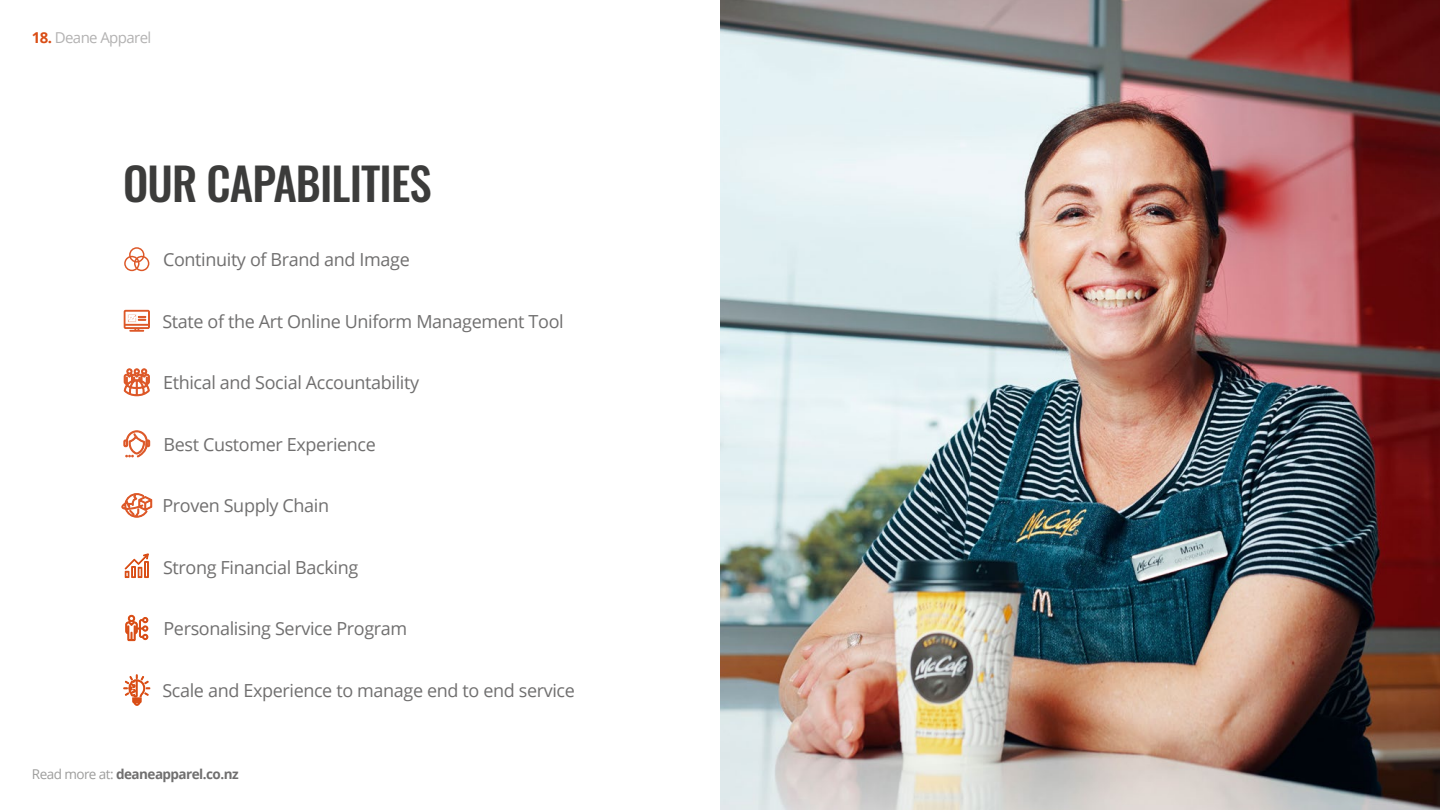
<style>
.page{position:relative;width:1440px;height:810px;background:#fff}
.page>*{position:absolute;margin:0;border:0;box-sizing:border-box;transform-origin:0 0}
.t1{font:500 45px "Oswald";letter-spacing:-.02em;color:#3c3c3b}
.t2{font:18px "Open Sans";letter-spacing:-.02em;color:#706f6f}
.t3{font:15px "Open Sans";letter-spacing:-.04em;color:#b3b2b2}
.t4{font:700 13.5px "Open Sans";letter-spacing:-.04em;color:#706f6f}
.s1{font-weight:700;color:#d94d15}
.s2{font-weight:400;color:#9d9d9c}
</style>
<div class="page">
<img style="left:720px;top:0;width:720px;height:810px">
<svg style="left:124px;top:247px;width:25px;height:24px"></svg>
<svg style="left:124px;top:310px;width:26px;height:21px"></svg>
<div style="left:125px;top:324px;width:24px;height:2px;border:1px solid #dd5828"></div>
<svg style="left:124px;top:369px;width:26px;height:27px"></svg>
<svg style="left:124px;top:430px;width:26px;height:27px"></svg>
<svg style="left:122px;top:493px;width:30px;height:25px"></svg>
<svg style="left:124px;top:553px;width:25px;height:25px"></svg>
<svg style="left:126px;top:615px;width:22px;height:26px"></svg>
<svg style="left:124px;top:675px;width:26px;height:31px"></svg>
<p class="t3" style="left:32px;top:28px;width:121px"><span class="s1">18.</span> Deane Apparel</p>
<h1 class="t1" style="left:123px;top:160px;width:310px">OUR CAPABILITIES</h1>
<p class="t2" style="left:163px;top:247px;width:248px">Continuity of Brand and Image</p>
<p class="t2" style="left:162px;top:309px;width:403px">State of the Art Online Uniform Management Tool</p>
<p class="t2" style="left:163px;top:370px;width:258px">Ethical and Social Accountability</p>
<p class="t2" style="left:164px;top:432px;width:214px">Best Customer Experience</p>
<p class="t2" style="left:162px;top:493px;width:168px">Proven Supply Chain</p>
<p class="t2" style="left:163px;top:555px;width:197px">Strong Financial Backing</p>
<p class="t2" style="left:164px;top:617px;width:245px">Personalising Service Program</p>
<p class="t2" style="left:162px;top:678px;width:414px">Scale and Experience to manage end to end service</p>
<p class="t4" style="left:32px;top:765px;width:208px"><span class="s2">Read more at:</span> deaneapparel.co.nz</p>
</div>
